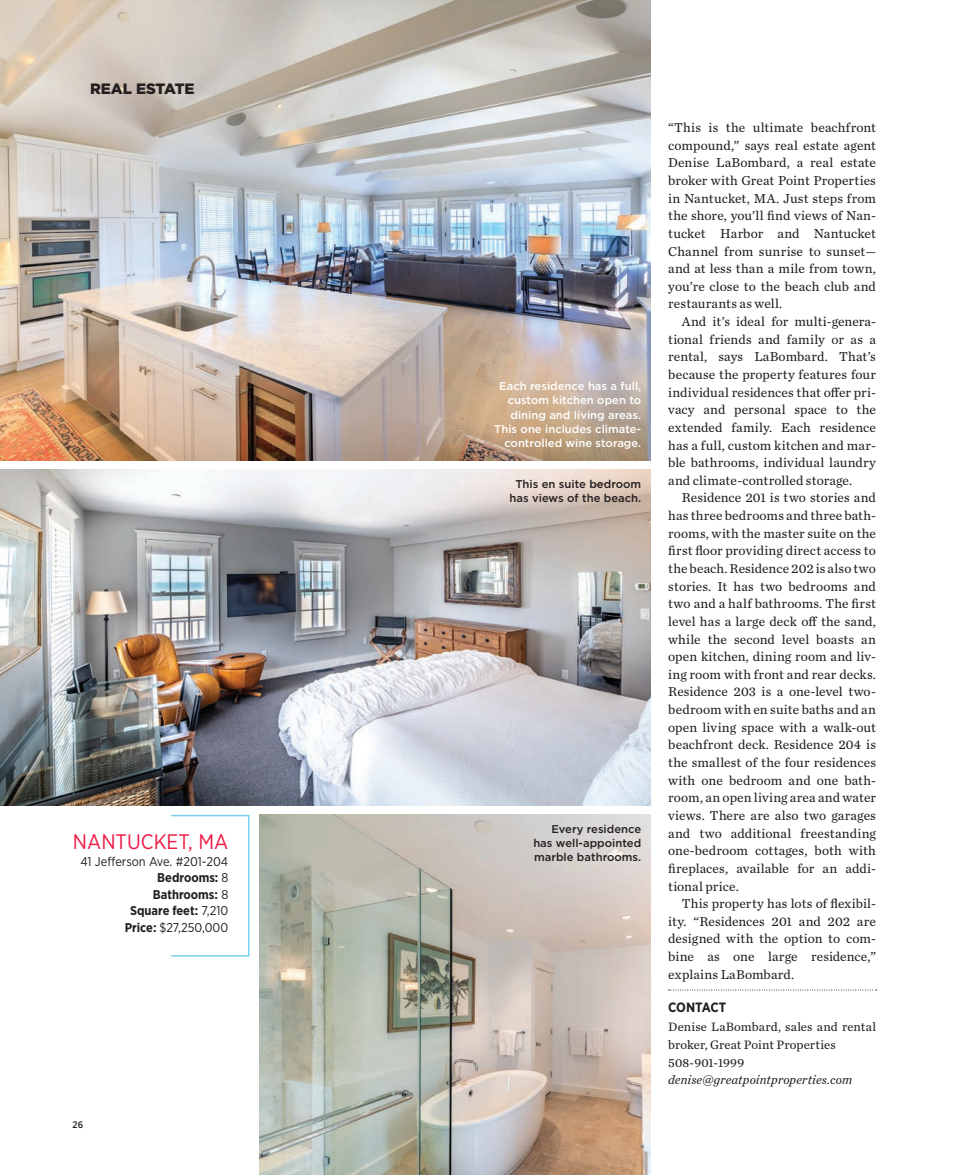
<style>
.page{position:relative;width:972px;height:1175px;background:#fff}
.page>*{position:absolute;margin:0;border:0;box-sizing:border-box;transform-origin:0 0}
.t1{font:21px "Gotham Narrow";color:#ed1b45}
.t2{font:900 15px "Gotham";color:#231f20}
.t3{font:13.5px/17.7px "Chronicle Text G2";letter-spacing:.01em;color:#231f20;text-align:justify}
.t4{font:700 13.5px "Gotham Narrow";letter-spacing:-.01em;color:#231f20}
.t5{font:12.75px/16.5px "Gotham Narrow";color:#231f20;text-align:right}
.t6{font:12.75px/17.5px "Chronicle Text G2";letter-spacing:.01em;color:#231f20}
.t7{font:italic 12.75px "Chronicle Text G2";letter-spacing:.01em;color:#231f20}
.t8{font:500 11.25px/14.2px "Gotham";color:#fff;text-align:right}
.t9{font:500 11.25px/14.2px "Gotham";color:#231f20;text-align:center}
.t10{font:500 9.45px "Gotham Narrow";color:#231f20}
.s1{font-weight:700}
</style>
<div class="page">
<img style="left:0;top:0;width:650px;height:460px">
<img style="left:0;top:469px;width:650px;height:337px">
<img style="left:260px;top:814px;width:390px;height:360px">
<svg style="left:669px;top:989px;width:208px;height:1px"></svg>
<div style="left:170px;top:815px;width:79px;height:141px;border:2px solid #78d1ee"></div>
<p class="t2" style="left:90px;top:78px;width:106px">REAL ESTATE</p>
<h1 class="t1" style="left:73px;top:828px;width:157px">NANTUCKET, MA</h1>
<p class="t5" style="left:80px;top:852px;width:149px">41 Jefferson Ave. #201-204<br><span class="s1">Bedrooms:</span> 8<br><span class="s1">Bathrooms:</span> 8<br><span class="s1">Square feet:</span> 7,210<br><span class="s1">Price:</span> $27,250,000</p>
<p class="t10" style="left:72px;top:1119px;width:13px">26</p>
<p class="t8" style="left:494px;top:379px;width:149px">Each residence has a full, custom kitchen open to dining and living areas.<br>This one includes climate&shy;controlled wine storage.</p>
<p class="t9" style="left:510px;top:476px;width:133px">This en suite bedroom has views of the beach.</p>
<p class="t9" style="left:533px;top:821px;width:109px;text-align:justify;text-indent:18px">Every residence has well-appointed marble bathrooms.</p>
<p class="t3" style="left:668px;top:118px;width:209px">“This is the ultimate beachfront compound,” says real estate agent Denise LaBombard, a real estate broker with Great Point Properties in Nantucket, MA. Just steps from the shore, you’ll find views of Nan&shy;tucket Harbor and Nantucket Channel from sunrise to sunset— and at less than a mile from town, you’re close to the beach club and restaurants as well.</p>
<p class="t3" style="left:668px;top:312px;width:209px;text-indent:14px">And it’s ideal for multi-genera&shy;tional friends and family or as a rental, says LaBombard. That’s because the property features four individual residences that offer pri&shy;vacy and personal space to the extended family. Each residence has a full, custom kitchen and mar&shy;ble bathrooms, individual laundry and climate-controlled storage.</p>
<p class="t3" style="left:668px;top:488px;width:209px;text-indent:14px">Residence 201 is two stories and has three bedrooms and three bath&shy;rooms, with the master suite on the first floor providing direct access to the beach. Residence 202 is also two stories. It has two bedrooms and two and a half bathrooms. The first level has a large deck off the sand, while the second level boasts an open kitchen, dining room and liv&shy;ing room with front and rear decks.<br>Residence 203 is a one-level two&shy;bedroom with en suite baths and an open living space with a walk-out beachfront deck. Residence 204 is the smallest of the four residences with one bedroom and one bath&shy;room, an open living area and water views. There are also two garages and two additional freestanding one-bedroom cottages, both with fireplaces, available for an addi&shy;tional price.</p>
<p class="t3" style="left:668px;top:894px;width:209px;text-indent:14px">This property has lots of flexibil&shy;ity. “Residences 201 and 202 are designed with the option to com&shy;bine as one large residence,” explains LaBombard.</p>
<p class="t4" style="left:668px;top:998px;width:59px">CONTACT</p>
<p class="t6" style="left:668px;top:1017px;width:209px">Denise LaBombard, sales and rental broker, Great Point Properties<br>508-901-1999</p>
<p class="t7" style="left:668px;top:1070px;width:186px">denise@greatpointproperties.com</p>
</div>
